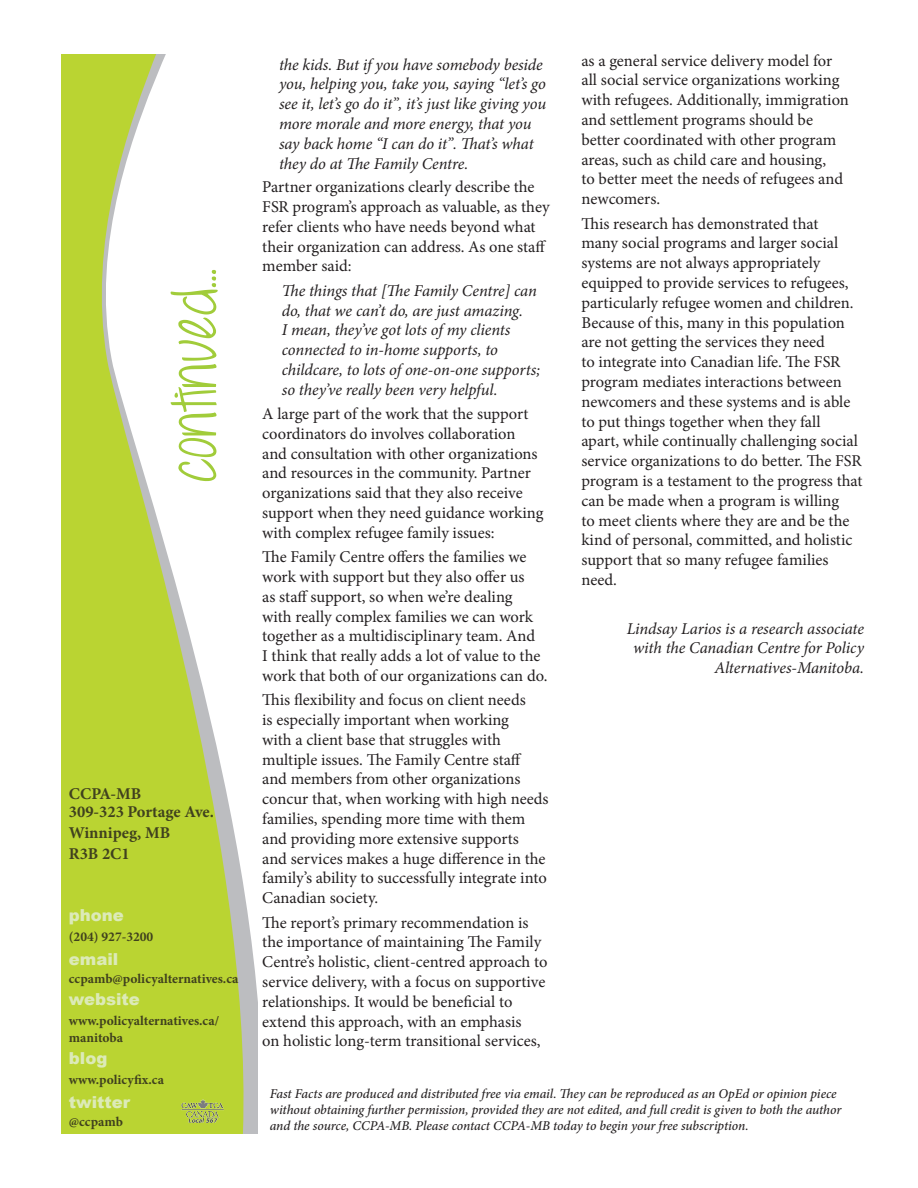
<style>
.page{position:relative;width:918px;height:1188px;background:#fff}
.page>*{position:absolute;margin:0;border:0;box-sizing:border-box;transform-origin:0 0}
.t1{font:61.5px "Throw My Hands Upinthe Air";color:#a1cc3a}
.t2{font:16.5px/19.8px "Minion Pro";color:#231f20}
.t3{font:italic 16.5px/19.8px "Minion Pro";letter-spacing:-.01em;color:#231f20}
.t4{font:700 16.5px/21px "Minion Pro";color:#40411e}
.t5{font:900 16.5px "Arial";color:#dceab8}
.t6{font:italic 500 13.5px/16.2px "Minion Pro";letter-spacing:-.005em;color:#231f20}
.t7{font:700 13.5px/16.5px "Minion Pro";color:#40411e}
</style>
<div class="page">
<svg style="left:62px;top:54px;width:196px;height:1080px;fill:#bad432"></svg>
<img style="left:182px;top:1100px;width:41px;height:22px">
<p class="t1" style="left:158px;top:483px;width:216px;rotate:-90deg">continued...</p>
<p class="t4" style="left:69px;top:783px;width:74px">CCPA-MB</p>
<p class="t4" style="left:69px;top:801px;width:147px">309-323 Portage Ave.</p>
<p class="t4" style="left:69px;top:822px;width:103px">Winnipeg, MB<br>R3B 2C1</p>
<p class="t5" style="left:69px;top:903px;width:57px">phone</p>
<p class="t7" style="left:69px;top:928px;width:86px">(204) 927-3200</p>
<p class="t7" style="left:69px;top:970px;width:171px">ccpamb@policyalternatives.ca</p>
<p class="t7" style="left:69px;top:1012px;width:152px">www.policyalternatives.ca/ manitoba</p>
<p class="t7" style="left:69px;top:1071px;width:97px">www.policyfix.ca</p>
<p class="t7" style="left:69px;top:1113px;width:56px">@ccpamb</p>
<p class="t5" style="left:69px;top:947px;width:51px">email</p>
<p class="t5" style="left:69px;top:988px;width:73px">website</p>
<p class="t5" style="left:69px;top:1046px;width:40px">blog</p>
<p class="t5" style="left:69px;top:1090px;width:63px">twitter</p>
<p class="t3" style="left:279px;top:54px;width:269px">the kids. But if you have somebody beside you, helping you, take you, saying “let’s go see it, let’s go do it”, it’s just like giving you more morale and more energy, that you say back home “I can do it”. That’s what they do at The Family Centre.</p>
<p class="t2" style="left:262px;top:177px;width:289px">Partner organizations clearly describe the FSR program’s approach as valuable, as they refer clients who have needs beyond what their organization can address. As one staff member said:</p>
<p class="t3" style="left:282px;top:281px;width:260px">The things that [The Family Centre] can do, that we can’t do, are just amazing.<br>I mean, they’ve got lots of my clients connected to in-home supports, to childcare, to lots of one-on-one supports; so they’ve really been very helpful.</p>
<p class="t2" style="left:262px;top:404px;width:283px">A large part of the work that the support coordinators do involves collaboration and consultation with other organizations and resources in the community. Partner organizations said that they also receive support when they need guidance working with complex refugee family issues:</p>
<p class="t2" style="left:262px;top:547px;width:287px">The Family Centre offers the families we work with support but they also offer us<br>as staff support, so when we’re dealing<br>with really complex families we can work together as a multidisciplinary team. And<br>I think that really adds a lot of value to the work that both of our organizations can do.</p>
<p class="t2" style="left:262px;top:690px;width:288px">This flexibility and focus on client needs<br>is especially important when working<br>with a client base that struggles with multiple issues. The Family Centre staff and members from other organizations concur that, when working with high needs families, spending more time with them and providing more extensive supports<br>and services makes a huge difference in the family’s ability to successfully integrate into Canadian society.</p>
<p class="t2" style="left:262px;top:913px;width:287px">The report’s primary recommendation is the importance of maintaining The Family Centre’s holistic, client-centred approach to service delivery, with a focus on supportive relationships. It would be beneficial to extend this approach, with an emphasis<br>on holistic long-term transitional services,</p>
<p class="t2" style="left:581px;top:51px;width:269px">as a general service delivery model for all social service organizations working with refugees. Additionally, immigration and settlement programs should be better coordinated with other program areas, such as child care and housing,<br>to better meet the needs of refugees and newcomers.</p>
<p class="t2" style="left:581px;top:214px;width:283px">This research has demonstrated that<br>many social programs and larger social systems are not always appropriately equipped to provide services to refugees, particularly refugee women and children.<br>Because of this, many in this population are not getting the services they need<br>to integrate into Canadian life. The FSR program mediates interactions between newcomers and these systems and is able to put things together when they fall apart, while continually challenging social service organizations to do better. The FSR program is a testament to the progress that can be made when a program is willing<br>to meet clients where they are and be the kind of personal, committed, and holistic support that so many refugee families need.</p>
<p class="t3" style="left:627px;top:618px;width:239px;text-align:right">Lindsay Larios is a research associate with the Canadian Centre for Policy<br>Alternatives-Manitoba.</p>
<p class="t6" style="left:270px;top:1085px;width:573px">Fast Facts are produced and distributed free via email. They can be reproduced as an OpEd or opinion piece without obtaining further permission, provided they are not edited, and full credit is given to both the author and the source, CCPA-MB. Please contact CCPA-MB today to begin your free subscription.</p>
</div>
